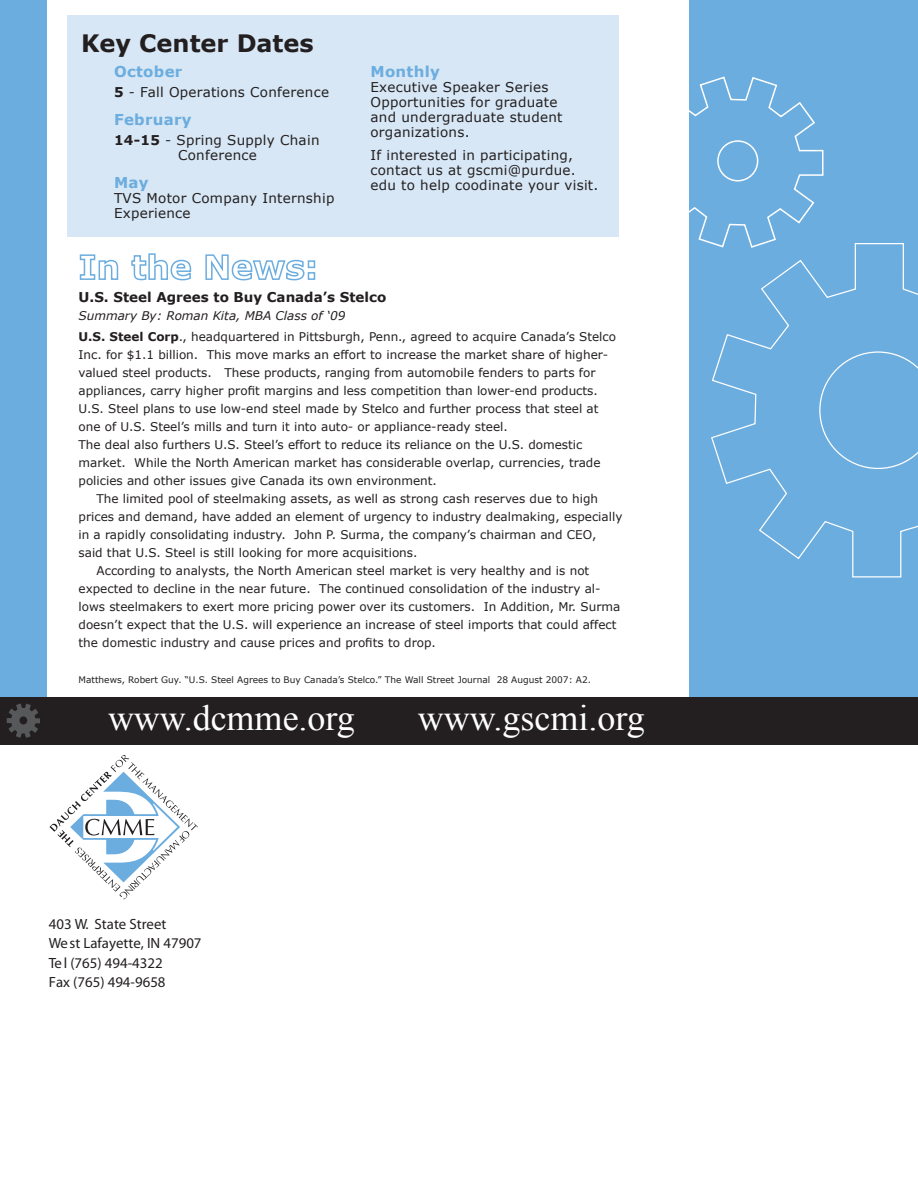
<style>
.page{position:relative;width:918px;height:1188px;background:#fff}
.page>*{position:absolute;margin:0;border:0;box-sizing:border-box;transform-origin:0 0}
.t1{font:36px "Times New Roman";color:#fff}
.t2{font:700 24px "Verdana";color:#231f20}
.t3{font:700 15px "Verdana";letter-spacing:.02em;color:#6caddf}
.t4{font:14.85px/19.2px "Myriad Pro";color:#231f20}
.t5{font:13.5px/15px "Verdana";letter-spacing:.02em;color:#231f20}
.t6{font:700 13.5px "Verdana";color:#231f20}
.t7{font:12px/18px "Verdana";color:#231f20}
.t8{font:9px "Verdana";color:#231f20}
.s1{font-weight:700}
.s2{font-style:italic}
</style>
<div class="page">
<div style="left:67px;top:15px;width:552px;height:221px;background:#d7e7f5"></div>
<div style="left:0;top:0;width:47px;height:700px;background:#6caddf"></div>
<div style="left:689px;top:0;width:229px;height:707px;background:#6caddf"></div>
<div style="left:0;top:697px;width:918px;height:47px;background:#231f20"></div>
<svg style="left:50px;top:755px;width:148px;height:144px"></svg>
<svg style="left:711px;top:243px;width:207px;height:335px"></svg>
<svg style="left:819px;top:351px;width:99px;height:118px"></svg>
<svg style="left:689px;top:76px;width:135px;height:173px"></svg>
<div style="left:717px;top:140px;width:41px;height:42px;border:2px solid #fff;border-radius:50%"></div>
<svg style="left:7px;top:704px;width:33px;height:34px"></svg>
<div style="left:19px;top:716px;width:8px;height:8px;background:#231f20;border-radius:50%"></div>
<svg style="left:79px;top:254px;width:40px;height:26px"></svg>
<svg style="left:131px;top:253px;width:61px;height:28px"></svg>
<svg style="left:205px;top:254px;width:111px;height:27px"></svg>
<h2 class="t2" style="left:81px;top:28px;width:234px">Key Center Dates</h2>
<p class="t3" style="left:114px;top:62px;width:70px">October</p>
<p class="t5" style="left:114px;top:84px;width:217px"><span class="s1">5</span> - Fall Operations Conference</p>
<p class="t3" style="left:114px;top:110px;width:79px">February</p>
<p class="t5" style="left:114px;top:132px;width:207px;text-align:center"><span class="s1">14-15</span> - Spring Supply Chain<br>Conference</p>
<p class="t3" style="left:114px;top:173px;width:36px">May</p>
<p class="t5" style="left:114px;top:191px;width:222px">TVS Motor Company Internship<br>Experience</p>
<p class="t3" style="left:370px;top:62px;width:71px">Monthly</p>
<p class="t5" style="left:370px;top:80px;width:194px">Executive Speaker Series<br>Opportunities for graduate and undergraduate student organizations.</p>
<p class="t5" style="left:370px;top:147px;width:230px">If interested in participating, contact us at gscmi@purdue. edu to help coodinate your visit.</p>
<p class="t6" style="left:79px;top:289px;width:309px">U.S. Steel Agrees to Buy Canada’s Stelco</p>
<p class="t7" style="left:79px;top:305px;width:539px;line-height:21px"><span class="s2">Summary By: Roman Kita, MBA Class of ‘09<br></span><span class="s1">U.S. Steel Corp</span>., headquartered in Pittsburgh, Penn., agreed to acquire Canada’s Stelco</p>
<p class="t7" style="left:79px;top:345px;width:531px">Inc. for $1.1 billion. This move marks an effort to increase the market share of higher&shy;valued steel products. These products, ranging from automobile fenders to parts for appliances, carry higher profit margins and less competition than lower-end products.<br>U.S. Steel plans to use low-end steel made by Stelco and further process that steel at one of U.S. Steel’s mills and turn it into auto- or appliance-ready steel.<br>The deal also furthers U.S. Steel’s effort to reduce its reliance on the U.S. domestic market. While the North American market has considerable overlap, currencies, trade policies and other issues give Canada its own environment.</p>
<p class="t7" style="left:97px;top:489px;width:503px">The limited pool of steelmaking assets, as well as strong cash reserves due to high</p>
<p class="t7" style="left:79px;top:507px;width:545px">prices and demand, have added an element of urgency to industry dealmaking, especially</p>
<p class="t7" style="left:79px;top:525px;width:519px">in a rapidly consolidating industry. John P. Surma, the company’s chairman and CEO,</p>
<p class="t7" style="left:79px;top:543px;width:340px">said that U.S. Steel is still looking for more acquisitions.</p>
<p class="t7" style="left:97px;top:561px;width:494px">According to analysts, the North American steel market is very healthy and is not</p>
<p class="t7" style="left:79px;top:579px;width:523px">expected to decline in the near future. The continued consolidation of the industry al-</p>
<p class="t7" style="left:79px;top:597px;width:543px">lows steelmakers to exert more pricing power over its customers. In Addition, Mr. Surma</p>
<p class="t7" style="left:79px;top:615px;width:539px">doesn’t expect that the U.S. will experience an increase of steel imports that could affect</p>
<p class="t7" style="left:79px;top:633px;width:359px">the domestic industry and cause prices and profits to drop.</p>
<p class="t8" style="left:79px;top:674px;width:514px">Matthews, Robert Guy. “U.S. Steel Agrees to Buy Canada’s Stelco.” The Wall Street Journal 28 August 2007: A2.</p>
<h1 class="t1" style="left:108px;top:694px;width:248px">www.dcmme.org</h1>
<h1 class="t1" style="left:418px;top:694px;width:228px">www.gscmi.org</h1>
<p class="t4" style="left:49px;top:914px;width:154px">403 W. State Street<br>West Lafayette, IN 47907<br>Tel (765) 494-4322<br>Fax (765) 494-9658</p>
</div>
